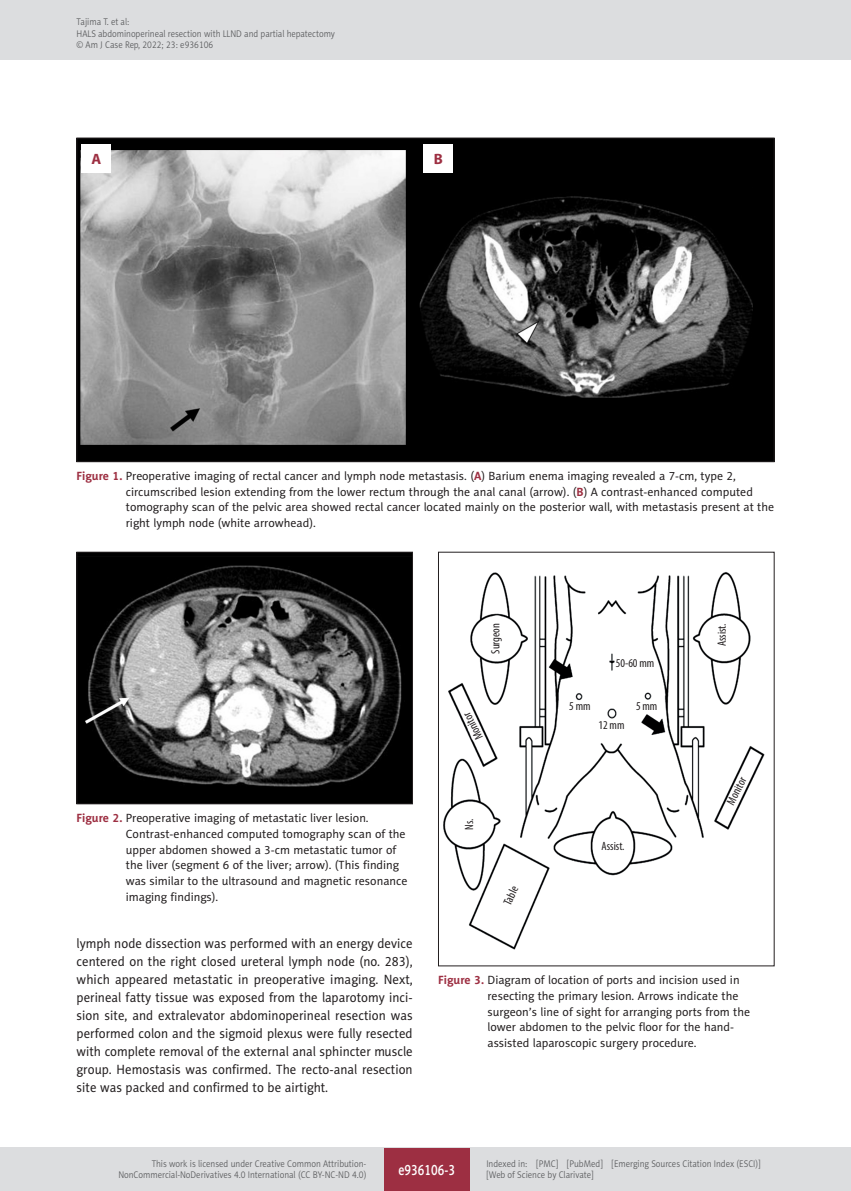
<style>
.page{position:relative;width:851px;height:1191px;background:#fff}
.page>*{position:absolute;margin:0;border:0;box-sizing:border-box;transform-origin:0 0}
.AJCR_e-PAGINA{font:15px "Naomi Sans EFN Medium";color:#fff;scale:.8 1}
.t1{font:700 15px "Myriad Pro";color:#9d2f42}
.AJCR_Body{font:13.5px/18px "Naomi Sans EFN";color:#231f20;text-align:justify;scale:.95 1}
.AJCR_Rycina_tytul{font:12px/15.8px "Naomi Sans EFN";color:#231f20}
.t2{font:condensed 12px "Myriad Pro";color:#231f20}
.AJCR_pagina_zywa{font:9.75px/11.2px "Naomi Sans EFN Light";color:#57585a;scale:.9 1}
.AJCR_pagina_sygnatur{font:9.75px "Naomi Sans EFN Light";color:#57585a;scale:.9 1}
.s1{font-weight:700;color:#9d2f42}
</style>
<div class="page">
<img style="left:79px;top:140px;width:693px;height:320px">
<div style="left:82px;top:144px;width:29px;height:28px;background:#fff"></div>
<div style="left:423px;top:144px;width:30px;height:28px;background:#fff"></div>
<img style="left:79px;top:554px;width:331px;height:248px">
<div style="left:77px;top:552px;width:335px;height:252px;border:1px solid #231f20"></div>
<img style="left:443px;top:572px;width:322px;height:378px">
<div style="left:0;top:0;width:850px;height:60px;background:#dcdddf"></div>
<div style="left:0;top:1148px;width:850px;height:43px;background:#dcdddf"></div>
<div style="left:384px;top:1147px;width:85px;height:43px;background:#9d2f42"></div>
<p class="AJCR_pagina_zywa" style="left:77px;top:16px;width:288px">Tajima T. et al:<br>HALS abdominoperineal resection with LLND and partial hepatectomy</p>
<p class="AJCR_pagina_sygnatur" style="left:77px;top:39px;width:153px">© Am J Case Rep, 2022; 23: e936106</p>
<p class="t1" style="left:91px;top:149px;width:11px">A</p>
<p class="t1" style="left:433px;top:149px;width:11px">B</p>
<p class="AJCR_Rycina_tytul" style="left:126px;top:468px;width:649px;text-indent:-49px"><span class="s1">Figure 1.</span> Preoperative imaging of rectal cancer and lymph node metastasis. (<span class="s1">A</span>) Barium enema imaging revealed a 7-cm, type 2, circumscribed lesion extending from the lower rectum through the anal canal (arrow). (<span class="s1">B</span>) A contrast-enhanced computed tomography scan of the pelvic area showed rectal cancer located mainly on the posterior wall, with metastasis present at the right lymph node (white arrowhead).</p>
<p class="AJCR_Rycina_tytul" style="left:126px;top:810px;width:283px;text-indent:-49px"><span class="s1">Figure 2.</span> Preoperative imaging of metastatic liver lesion.<br>Contrast-enhanced computed tomography scan of the upper abdomen showed a 3-cm metastatic tumor of the liver (segment 6 of the liver; arrow). (This finding was similar to the ultrasound and magnetic resonance imaging findings).</p>
<p class="AJCR_Body" style="left:77px;top:934px;width:355px">lymph node dissection was performed with an energy device centered on the right closed ureteral lymph node (no. 283), which appeared metastatic in preoperative imaging. Next, perineal fatty tissue was exposed from the laparotomy inci&shy;sion site, and extralevator abdominoperineal resection was performed colon and the sigmoid plexus were fully resected with complete removal of the external anal sphincter muscle group. Hemostasis was confirmed. The recto-anal resection site was packed and confirmed to be airtight.</p>
<p class="t2" style="left:488px;top:654px;width:32px;rotate:-90deg">Surgeon</p>
<p class="t2" style="left:473px;top:742px;width:31px;rotate:-117deg">Monitor</p>
<p class="t2" style="left:462px;top:829px;width:13px;rotate:-90deg">Ns.</p>
<p class="t2" style="left:500px;top:900px;width:21px;rotate:-64deg">Table</p>
<p class="t2" style="left:615px;top:655px;width:40px">50-60 mm</p>
<p class="t2" style="left:569px;top:698px;width:23px">5 mm</p>
<p class="t2" style="left:598px;top:718px;width:28px">12 mm</p>
<p class="t2" style="left:636px;top:698px;width:23px">5 mm</p>
<p class="t2" style="left:601px;top:838px;width:25px">Assist.</p>
<p class="t2" style="left:714px;top:646px;width:25px;rotate:-90deg">Assist.</p>
<p class="t2" style="left:723px;top:800px;width:31px;rotate:-63deg">Monitor</p>
<p class="AJCR_Rycina_tytul" style="left:487px;top:972px;width:264px;text-indent:-49px"><span class="s1">Figure 3.</span> Diagram of location of ports and incision used in resecting the primary lesion. Arrows indicate the surgeon’s line of sight for arranging ports from the lower abdomen to the pelvic floor for the hand&shy;assisted laparoscopic surgery procedure.</p>
<p class="AJCR_pagina_zywa" style="left:118px;top:1158px;width:277px;text-align:right">This work is licensed under Creative Common Attribution-<br>NonCommercial-NoDerivatives 4.0 International (CC BY-NC-ND 4.0)</p>
<p class="AJCR_e-PAGINA" style="left:398px;top:1160px;width:72px">e936106-3</p>
<p class="AJCR_pagina_zywa" style="left:486px;top:1158px;width:306px">Indexed in: [PMC] [PubMed] [Emerging Sources Citation Index (ESCI)] [Web of Science by Clarivate]</p>
</div>
